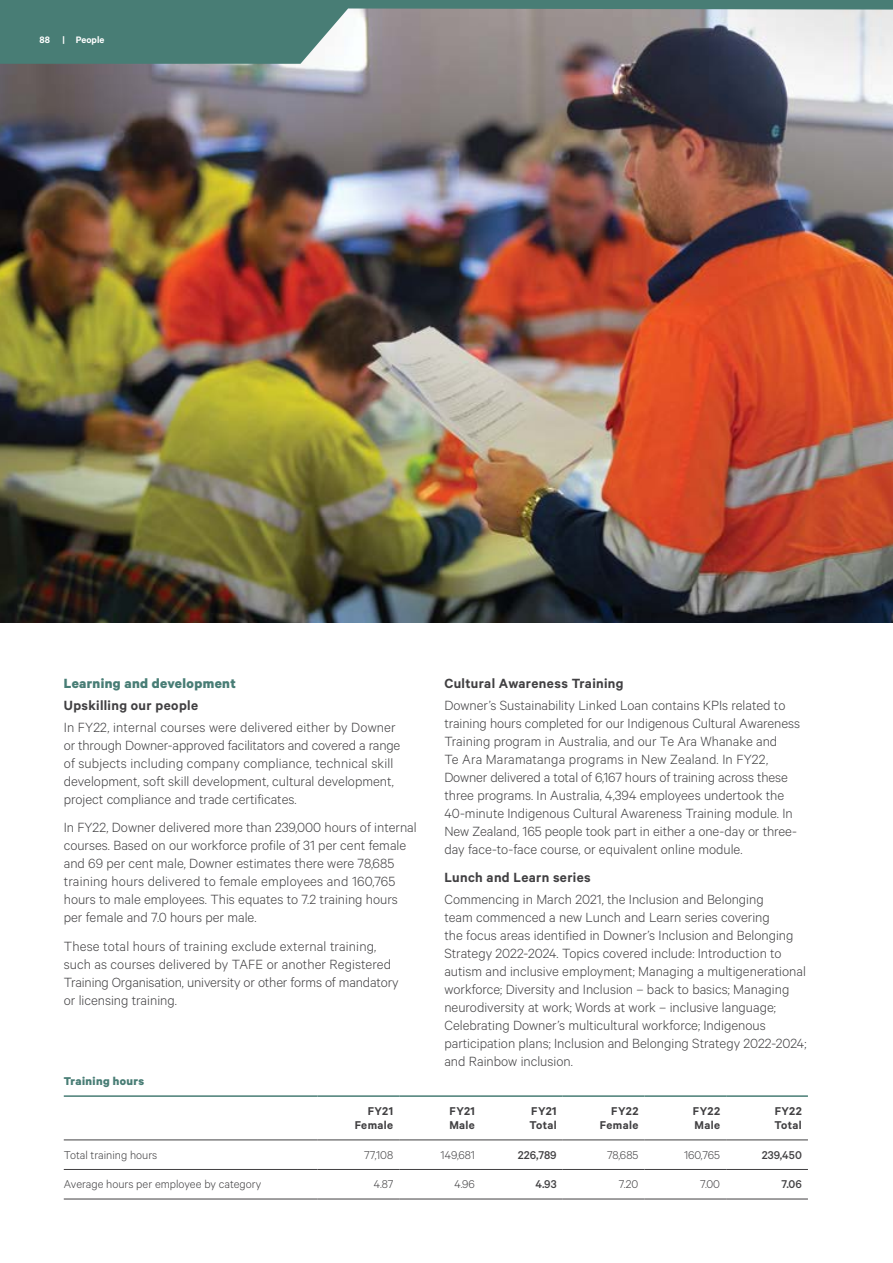
<style>
.page{position:relative;width:893px;height:1263px;background:#fff}
.page>*{position:absolute;margin:0;border:0;box-sizing:border-box;transform-origin:0 0}
.t1{font:300 15px/18px "Calibre";color:#414042}
.t2{font:600 15px "Calibre";letter-spacing:.025em;color:#414042}
.t3{font:700 15px "Calibre";letter-spacing:.025em;color:#487d75}
.t4{font:300 12.75px "Calibre";color:#414042}
.t5{font:600 12.75px/14.2px "Calibre";letter-spacing:.03em;color:#414042}
.t6{font:500 12.75px "Calibre";color:#414042}
.t7{font:700 12.75px "Calibre";letter-spacing:.03em;color:#487d75}
.t8{font:600 10.5px "Calibre";color:#fff}
</style>
<div class="page">
<hr style="left:64px;top:1095px;width:253px;height:2px;background:#487d75">
<hr style="left:317px;top:1095px;width:82px;height:2px;background:#487d75">
<hr style="left:399px;top:1095px;width:82px;height:2px;background:#487d75">
<hr style="left:481px;top:1095px;width:82px;height:2px;background:#487d75">
<hr style="left:563px;top:1095px;width:81px;height:2px;background:#487d75">
<hr style="left:644px;top:1095px;width:82px;height:2px;background:#487d75">
<hr style="left:726px;top:1095px;width:82px;height:2px;background:#487d75">
<hr style="left:64px;top:1139px;width:253px;height:1px;background:#414042">
<hr style="left:317px;top:1139px;width:82px;height:1px;background:#414042">
<hr style="left:399px;top:1139px;width:82px;height:1px;background:#414042">
<hr style="left:481px;top:1139px;width:82px;height:1px;background:#414042">
<hr style="left:563px;top:1139px;width:81px;height:1px;background:#414042">
<hr style="left:644px;top:1139px;width:82px;height:1px;background:#414042">
<hr style="left:726px;top:1139px;width:82px;height:1px;background:#414042">
<hr style="left:64px;top:1169px;width:253px;height:1px;background:#414042">
<hr style="left:317px;top:1169px;width:82px;height:1px;background:#414042">
<hr style="left:399px;top:1169px;width:82px;height:1px;background:#414042">
<hr style="left:481px;top:1169px;width:82px;height:1px;background:#414042">
<hr style="left:563px;top:1169px;width:81px;height:1px;background:#414042">
<hr style="left:644px;top:1169px;width:82px;height:1px;background:#414042">
<hr style="left:726px;top:1169px;width:82px;height:1px;background:#414042">
<hr style="left:64px;top:1199px;width:253px;height:1px;background:#414042">
<hr style="left:317px;top:1199px;width:82px;height:1px;background:#414042">
<hr style="left:399px;top:1199px;width:82px;height:1px;background:#414042">
<hr style="left:481px;top:1199px;width:82px;height:1px;background:#414042">
<hr style="left:563px;top:1199px;width:81px;height:1px;background:#414042">
<hr style="left:644px;top:1199px;width:82px;height:1px;background:#414042">
<hr style="left:726px;top:1199px;width:82px;height:1px;background:#414042">
<img style="left:0;top:64px;width:893px;height:559px">
<svg style="left:0;top:0;width:893px;height:64px;background:#7c9290"></svg>
<p class="t8" style="left:40px;top:33px;width:66px">88 | People</p>
<p class="t3" style="left:64px;top:674px;width:173px">Learning and development</p>
<p class="t2" style="left:64px;top:696px;width:136px">Upskilling our people</p>
<p class="t1" style="left:64px;top:718px;width:338px">In FY22, internal courses were delivered either by Downer or through Downer-approved facilitators and covered a range of subjects including company compliance, technical skill development, soft skill development, cultural development, project compliance and trade certificates.</p>
<p class="t1" style="left:64px;top:818px;width:354px">In FY22, Downer delivered more than 239,000 hours of internal courses. Based on our workforce profile of 31 per cent female and 69 per cent male, Downer estimates there were 78,685 training hours delivered to female employees and 160,765 hours to male employees. This equates to 7.2 training hours per female and 7.0 hours per male.</p>
<p class="t1" style="left:64px;top:936px;width:336px">These total hours of training exclude external training, such as courses delivered by TAFE or another Registered Training Organisation, university or other forms of mandatory or licensing training.</p>
<p class="t7" style="left:64px;top:1074px;width:82px">Training hours</p>
<p class="t2" style="left:444px;top:674px;width:181px">Cultural Awareness Training</p>
<p class="t1" style="left:444px;top:696px;width:357px">Downer’s Sustainability Linked Loan contains KPIs related to training hours completed for our Indigenous Cultural Awareness Training program in Australia, and our Te Ara Whanake and<br>Te Ara Maramatanga programs in New Zealand. In FY22, Downer delivered a total of 6,167 hours of training across these three programs. In Australia, 4,394 employees undertook the 40-minute Indigenous Cultural Awareness Training module. In New Zealand, 165 people took part in either a one-day or three&shy;day face-to-face course, or equivalent online module.</p>
<p class="t2" style="left:444px;top:868px;width:148px">Lunch and Learn series</p>
<p class="t1" style="left:444px;top:890px;width:364px">Commencing in March 2021, the Inclusion and Belonging<br>team commenced a new Lunch and Learn series covering<br>the focus areas identified in Downer’s Inclusion and Belonging Strategy 2022-2024. Topics covered include: Introduction to autism and inclusive employment; Managing a multigenerational workforce; Diversity and Inclusion – back to basics; Managing neurodiversity at work; Words at work – inclusive language; Celebrating Downer’s multicultural workforce; Indigenous participation plans; Inclusion and Belonging Strategy 2022-2024; and Rainbow inclusion.</p>
<p class="t5" style="left:355px;top:1103px;width:40px;text-align:right">FY21<br>Female</p>
<p class="t5" style="left:449px;top:1103px;width:27px">FY21<br>Male</p>
<p class="t5" style="left:529px;top:1103px;width:29px">FY21<br>Total</p>
<p class="t5" style="left:600px;top:1103px;width:40px;text-align:right">FY22<br>Female</p>
<p class="t5" style="left:693px;top:1103px;width:29px">FY22<br>Male</p>
<p class="t5" style="left:774px;top:1103px;width:29px">FY22<br>Total</p>
<p class="t4" style="left:64px;top:1147px;width:95px">Total training hours</p>
<p class="t4" style="left:364px;top:1147px;width:30px">77,108</p>
<p class="t4" style="left:441px;top:1147px;width:36px">149,681</p>
<p class="t6" style="left:518px;top:1147px;width:40px">226,789</p>
<p class="t4" style="left:607px;top:1147px;width:33px">78,685</p>
<p class="t4" style="left:684px;top:1147px;width:38px">160,765</p>
<p class="t6" style="left:762px;top:1147px;width:42px">239,450</p>
<p class="t4" style="left:64px;top:1177px;width:199px">Average hours per employee by category</p>
<p class="t4" style="left:374px;top:1177px;width:21px">4.87</p>
<p class="t4" style="left:454px;top:1177px;width:22px">4.96</p>
<p class="t6" style="left:535px;top:1177px;width:23px">4.93</p>
<p class="t4" style="left:619px;top:1177px;width:21px">7.20</p>
<p class="t4" style="left:700px;top:1177px;width:22px">7.00</p>
<p class="t6" style="left:781px;top:1177px;width:22px">7.06</p>
</div>
